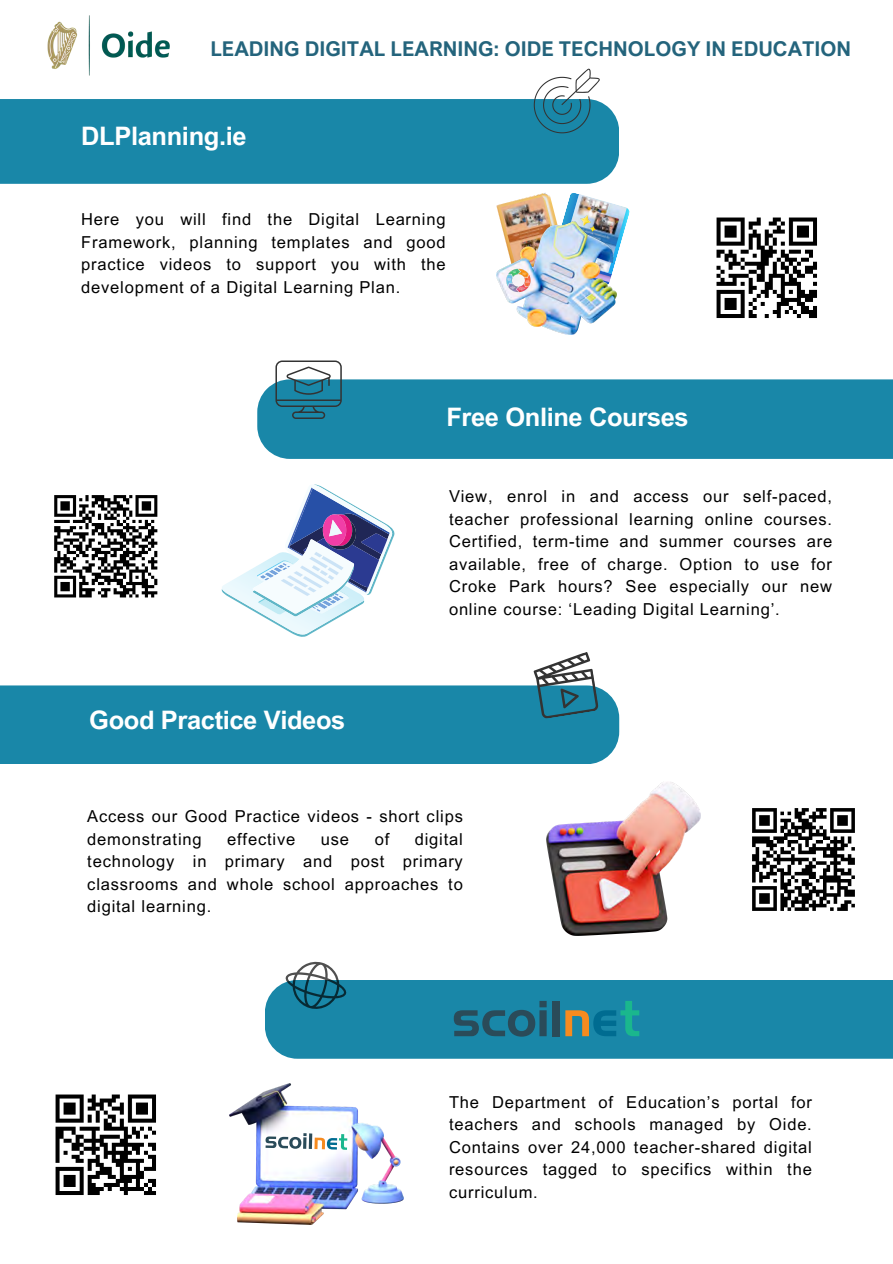
<style>
.page{position:relative;width:893px;height:1264px;background:#fff}
.page>*{position:absolute;margin:0;border:0;box-sizing:border-box;transform-origin:0 0}
.t1{font:700 25.5px "Arial MT Pro";letter-spacing:-.015em;color:#fff}
.t2{font:700 20.4px "Arial Nova";color:#24647c}
.t3{font:16.5px/22.5px "Arial MT Pro";letter-spacing:.05em;color:#000;text-align:justify}
</style>
<div class="page">
<div style="left:0;top:99px;width:619px;height:85px;background:#1987a8"></div>
<div style="left:257px;top:379px;width:635px;height:80px;background:#1987a8"></div>
<div style="left:0;top:685px;width:619px;height:79px;background:#1987a8"></div>
<div style="left:265px;top:980px;width:627px;height:78px;background:#1987a8"></div>
<svg style="left:221px;top:484px;width:174px;height:153px"></svg>
<svg style="left:533px;top:69px;width:66px;height:64px"></svg>
<svg style="left:275px;top:360px;width:67px;height:59px"></svg>
<svg style="left:531px;top:652px;width:68px;height:67px"></svg>
<svg style="left:285px;top:961px;width:62px;height:48px"></svg>
<img style="left:716px;top:217px;width:101px;height:101px">
<img style="left:54px;top:495px;width:104px;height:103px">
<img style="left:752px;top:808px;width:103px;height:103px">
<svg style="left:454px;top:1000px;width:92px;height:36px"></svg>
<div style="left:552px;top:1000px;width:7px;height:36px;background:#2a4b59"></div>
<svg style="left:565px;top:1000px;width:74px;height:36px"></svg>
<img style="left:55px;top:1094px;width:101px;height:101px">
<img style="left:229px;top:1083px;width:174px;height:140px">
<svg style="left:265px;top:1133px;width:41px;height:15px"></svg>
<hr style="left:309px;top:1133px;width:3px;height:15px;background:#2a4b59">
<svg style="left:314px;top:1133px;width:33px;height:16px"></svg>
<img style="left:546px;top:782px;width:154px;height:153px">
<svg style="left:571px;top:193px;width:59px;height:31px"></svg>
<img style="left:568px;top:194px;width:58px;height:65px">
<img style="left:496px;top:193px;width:72px;height:22px">
<img style="left:500px;top:196px;width:58px;height:19px">
<img style="left:496px;top:215px;width:120px;height:119px">
<img style="left:505px;top:268px;width:26px;height:25px">
<img style="left:47px;top:15px;width:123px;height:61px">
<p class="t2" style="left:210px;top:36px;width:642px">LEADING DIGITAL LEARNING: OIDE TECHNOLOGY IN EDUCATION</p>
<p class="t1" style="left:81px;top:126px;width:167px">DLPlanning.ie</p>
<p class="t3" style="left:81px;top:210px;width:366px">Here you will find the Digital Learning Framework, planning templates and good practice videos to support you with the development of a Digital Learning Plan.</p>
<p class="t1" style="left:446px;top:407px;width:244px">Free Online Courses</p>
<p class="t1" style="left:89px;top:710px;width:258px">Good Practice Videos</p>
<p class="t3" style="left:449px;top:487px;width:384px">View, enrol in and access our self-paced, teacher professional learning online courses.<br>Certified, term-time and summer courses are available, free of charge. Option to use for Croke Park hours? See especially our new online course: ‘Leading Digital Learning’.</p>
<p class="t3" style="left:87px;top:807px;width:377px">Access our Good Practice videos - short clips demonstrating</p>
<p class="t3" style="left:227px;top:829px;width:69px">effective</p>
<p class="t3" style="left:321px;top:829px;width:30px">use</p>
<p class="t3" style="left:374px;top:829px;width:16px">of</p>
<p class="t3" style="left:87px;top:829px;width:377px;text-indent:327px">digital technology in primary and post primary classrooms and whole school approaches to digital learning.</p>
<p class="t3" style="left:449px;top:1092px;width:364px">The Department of Education’s portal for teachers and schools managed by Oide.<br>Contains over 24,000 teacher-shared digital resources tagged to specifics within the curriculum.</p>
</div>
